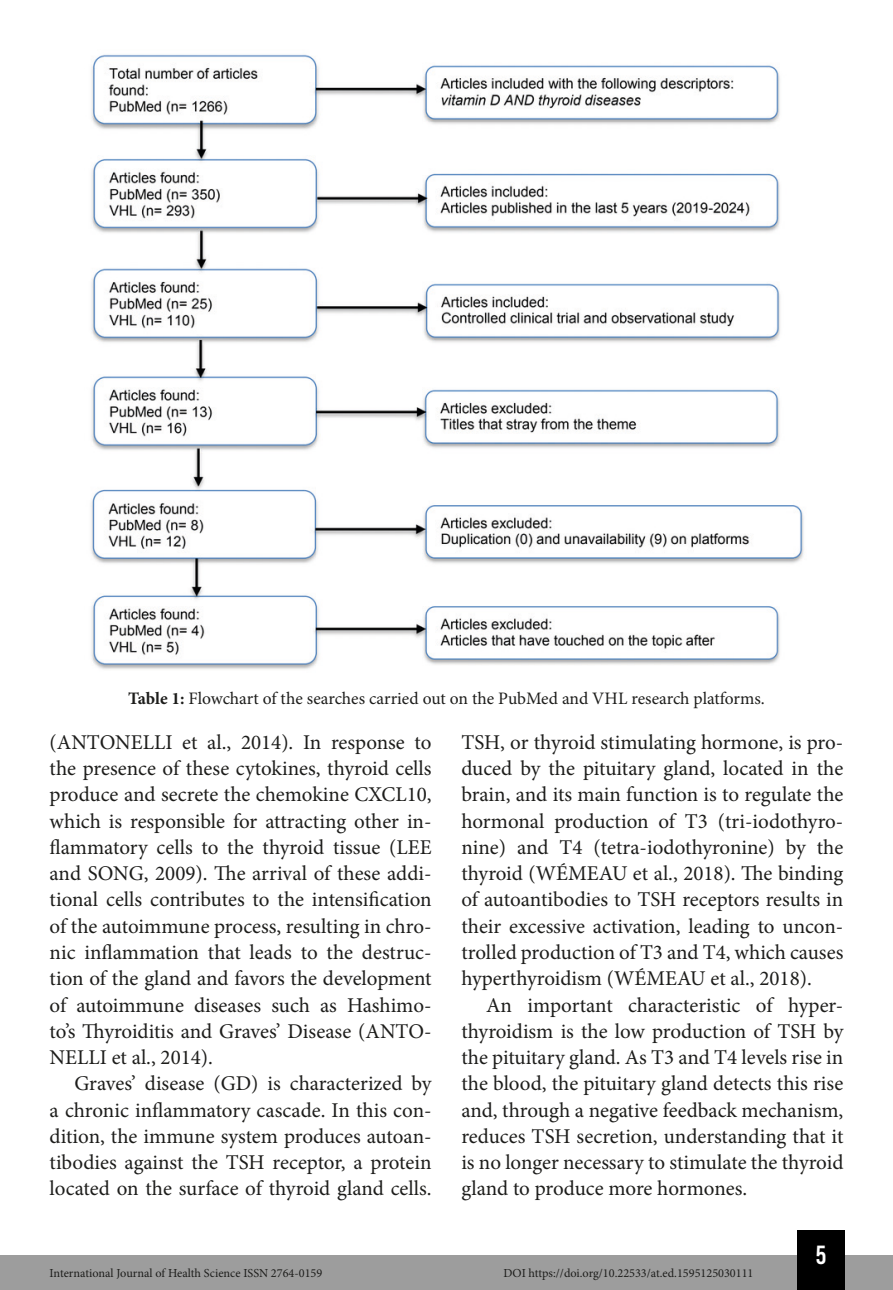
<style>
.page{position:relative;width:893px;height:1290px;background:#fff}
.page>*{position:absolute;margin:0;border:0;box-sizing:border-box;transform-origin:0 0}
.t1{font:26.25px "Bebas Kai";color:#fff}
.TXT{font:21px/26.2px "Minion Pro";color:#1d1d1b;text-align:justify}
.Info_Imagem{font:17.5px "Minion Pro";letter-spacing:-.005em;color:#1d1d1b}
.t2{font:12.25px "Minion Pro";color:#1d1d1b}
.s1{font-weight:700}
</style>
<div class="page">
<div style="left:0;top:1255px;width:893px;height:35px;background:#9d9d9d"></div>
<div style="left:797px;top:1230px;width:48px;height:60px;background:#000"></div>
<img style="left:91px;top:54px;width:713px;height:615px">
<p class="Info_Imagem" style="left:128px;top:687px;width:638px"><span class="s1">Table 1:</span> Flowchart of the searches carried out on the PubMed and VHL research platforms.</p>
<p class="TXT" style="left:50px;top:729px;width:384px">(ANTONELLI et al., 2014). In response to the presence of these cytokines, thyroid cells produce and secrete the chemokine CXCL10, which is responsible for attracting other in&shy;flammatory cells to the thyroid tissue (LEE and SONG, 2009). The arrival of these addi&shy;tional cells contributes to the intensification of the autoimmune process, resulting in chro&shy;nic inflammation that leads to the destruc&shy;tion of the gland and favors the development of autoimmune diseases such as Hashimo&shy;to’s Thyroiditis and Graves’ Disease (ANTO-NELLI et al., 2014).</p>
<p class="TXT" style="left:50px;top:1070px;width:384px;text-indent:25px">Graves’ disease (GD) is characterized by a chronic inflammatory cascade. In this con&shy;dition, the immune system produces autoan&shy;tibodies against the TSH receptor, a protein located on the surface of thyroid gland cells.</p>
<p class="TXT" style="left:461px;top:729px;width:383px">TSH, or thyroid stimulating hormone, is pro&shy;duced by the pituitary gland, located in the brain, and its main function is to regulate the hormonal production of T3 (tri-iodothyro&shy;nine) and T4 (tetra-iodothyronine) by the thyroid (WÉMEAU et al., 2018). The binding of autoantibodies to TSH receptors results in their excessive activation, leading to uncon&shy;trolled production of T3 and T4, which causes hyperthyroidism (WÉMEAU et al., 2018).</p>
<p class="TXT" style="left:461px;top:992px;width:384px;text-indent:25px">An important characteristic of hyper&shy;thyroidism is the low production of TSH by the pituitary gland. As T3 and T4 levels rise in the blood, the pituitary gland detects this rise and, through a negative feedback mechanism, reduces TSH secretion, understanding that it is no longer necessary to stimulate the thyroid gland to produce more hormones.</p>
<p class="t2" style="left:50px;top:1265px;width:274px">International Journal of Health Science ISSN 2764-0159</p>
<p class="t2" style="left:503px;top:1265px;width:252px">DOI https://doi.org/10.22533/at.ed.1595125030111</p>
<p class="t1" style="left:816px;top:1241px;width:12px">5</p>
</div>
